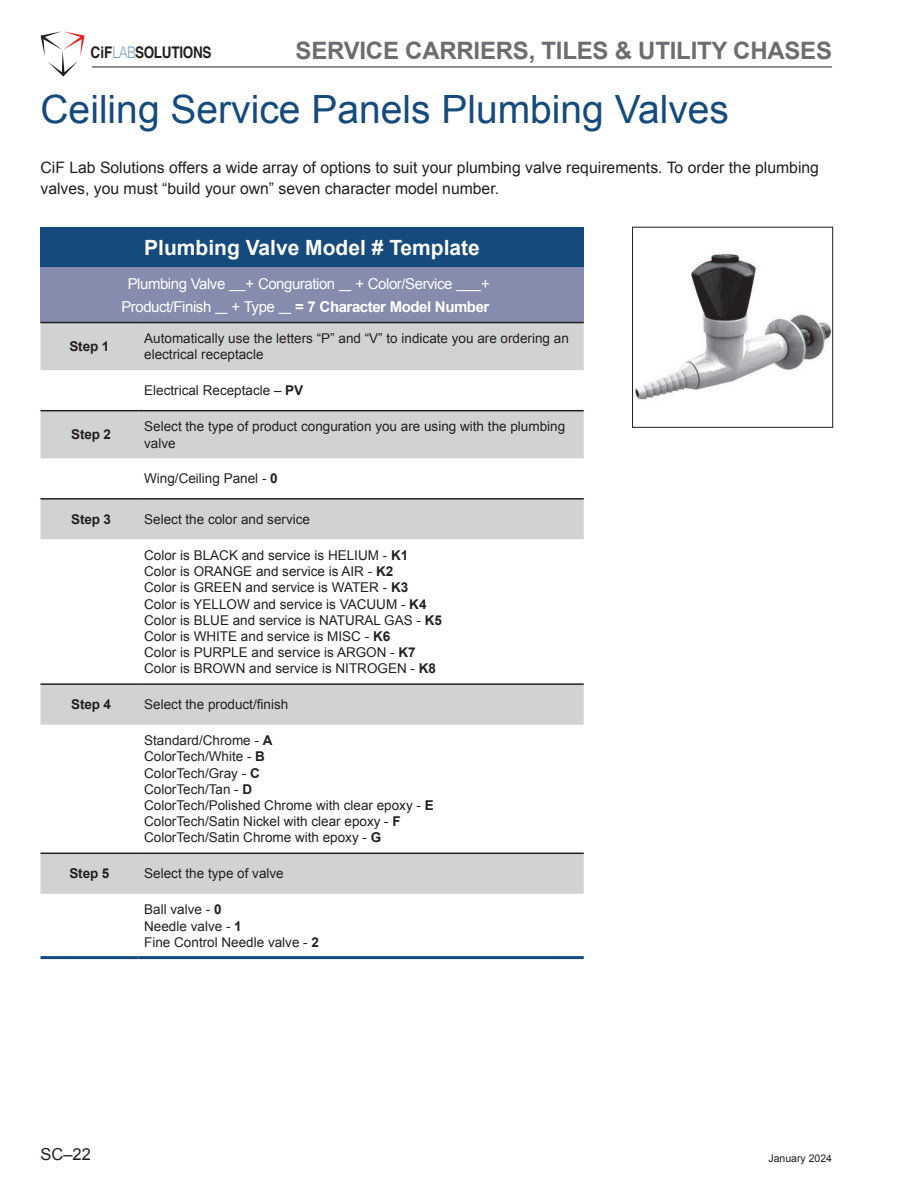
<style>
.page{position:relative;width:918px;height:1188px;background:#fff}
.page>*{position:absolute;margin:0;border:0;box-sizing:border-box;transform-origin:0 0}
.Product_title{font:39px "Arial";color:#144a7c}
.t1{font:700 24px "Arial";letter-spacing:-.01em;color:#6c6d70}
.Center_Align{font:700 21px "Arial";color:#fff}
.t2{font:16.5px "Arial";color:#231f20}
.t3{font:700 16.05px "Helvetica";letter-spacing:-.02em;color:#231f20;scale:.84 1}
.body_text{font:15.75px/21px "Arial";color:#231f20}
.desc_bullet{font:15px "Arial";letter-spacing:-.03em;color:#fff}
.desc_bullet-2{font:700 15px "Arial";letter-spacing:-.03em;color:#fff}
.t4{font:13.5px/16.2px "Arial";color:#231f20}
.t5{font:700 13.5px "Arial";letter-spacing:-.01em;color:#231f20}
.t6{font:10.5px "Arial";color:#231f20}
.s1{font-weight:300;color:#76a0c4}
.s2{font-weight:700}
</style>
<div class="page">
<hr style="left:92px;top:66px;width:740px;height:2px;background:#6c6d70">
<svg style="left:41px;top:31px;width:44px;height:46px"></svg>
<img style="left:634px;top:253px;width:197px;height:147px">
<div style="left:632px;top:227px;width:201px;height:201px;border:1px solid #231f20"></div>
<div style="left:40px;top:227px;width:544px;height:40px;background:#144a7c"></div>
<div style="left:40px;top:267px;width:544px;height:56px;background:#858cae"></div>
<svg style="left:40px;top:323px;width:544px;height:571px"></svg>
<hr style="left:40px;top:956px;width:98px;height:3px;background:#144a7c">
<hr style="left:138px;top:956px;width:446px;height:3px;background:#144a7c">
<hr style="left:40px;top:410px;width:98px;height:1px;background:#231f20">
<hr style="left:138px;top:410px;width:446px;height:1px;background:#231f20">
<hr style="left:40px;top:498px;width:98px;height:2px;background:#231f20">
<hr style="left:138px;top:498px;width:446px;height:2px;background:#231f20">
<hr style="left:40px;top:683px;width:98px;height:2px;background:#231f20">
<hr style="left:138px;top:683px;width:446px;height:2px;background:#231f20">
<hr style="left:40px;top:853px;width:98px;height:1px;background:#231f20">
<hr style="left:138px;top:853px;width:446px;height:1px;background:#231f20">
<hr style="left:40px;top:322px;width:98px;height:1px;background:#231f20">
<hr style="left:138px;top:322px;width:446px;height:1px;background:#231f20">
<svg style="left:229px;top:290px;width:17px;height:1px"></svg>
<svg style="left:339px;top:290px;width:12px;height:1px"></svg>
<svg style="left:456px;top:290px;width:25px;height:1px"></svg>
<svg style="left:215px;top:313px;width:12px;height:1px"></svg>
<svg style="left:279px;top:313px;width:12px;height:1px"></svg>
<p class="t3" style="left:91px;top:43px;width:145px">CiF<span class="s1">LAB</span>SOLUTIONS</p>
<h2 class="t1" style="left:296px;top:35px;width:538px">SERVICE CARRIERS, TILES &amp; UTILITY CHASES</h2>
<p class="Product_title" style="left:40px;top:84px;width:690px">Ceiling Service Panels Plumbing Valves</p>
<p class="body_text" style="left:40px;top:158px;width:780px">CiF Lab Solutions offers a wide array of options to suit your plumbing valve requirements. To order the plumbing valves, you must “build your own” seven character model number.</p>
<p class="Center_Align" style="left:144px;top:233px;width:337px">Plumbing Valve Model # Template</p>
<p class="desc_bullet" style="left:128px;top:274px;width:99px">Plumbing Valve</p>
<p class="desc_bullet" style="left:246px;top:274px;width:91px">+ Conguration</p>
<p class="desc_bullet" style="left:355px;top:274px;width:99px">+ Color/Service</p>
<p class="desc_bullet" style="left:481px;top:274px;width:10px">+</p>
<p class="desc_bullet" style="left:121px;top:297px;width:92px">Product/Finish</p>
<p class="desc_bullet" style="left:232px;top:297px;width:45px">+ Type</p>
<p class="desc_bullet-2" style="left:295px;top:297px;width:196px">= 7 Character Model Number</p>
<p class="t5" style="left:69px;top:338px;width:41px">Step 1</p>
<p class="t4" style="left:144px;top:330px;width:426px">Automatically use the letters “P” and “V” to indicate you are ordering an electrical receptacle</p>
<p class="t4" style="left:144px;top:383px;width:161px">Electrical Receptacle – <span class="s2">PV</span></p>
<p class="t5" style="left:71px;top:426px;width:41px">Step 2</p>
<p class="t4" style="left:144px;top:419px;width:422px">Select the type of product conguration you are using with the plumbing valve</p>
<p class="t4" style="left:144px;top:471px;width:135px">Wing/Ceiling Panel - <span class="s2">0</span></p>
<p class="t5" style="left:71px;top:510px;width:41px">Step 3</p>
<p class="t4" style="left:144px;top:511px;width:167px">Select the color and service</p>
<p class="t4" style="left:144px;top:547px;width:266px">Color is BLACK and service is HELIUM - <span class="s2">K1</span></p>
<p class="t4" style="left:144px;top:563px;width:251px">Color is ORANGE and service is AIR - <span class="s2">K2</span></p>
<p class="t4" style="left:144px;top:580px;width:266px">Color is GREEN and service is WATER - <span class="s2">K3</span></p>
<p class="t4" style="left:144px;top:596px;width:284px">Color is YELLOW and service is VACUUM - <span class="s2">K4</span></p>
<p class="t4" style="left:144px;top:612px;width:299px">Color is BLUE and service is NATURAL GAS - <span class="s2">K5</span></p>
<p class="t4" style="left:144px;top:628px;width:248px">Color is WHITE and service is MISC - <span class="s2">K6</span></p>
<p class="t4" style="left:144px;top:644px;width:273px">Color is PURPLE and service is ARGON - <span class="s2">K7</span></p>
<p class="t4" style="left:144px;top:661px;width:293px">Color is BROWN and service is NITROGEN - <span class="s2">K8</span></p>
<p class="t5" style="left:71px;top:696px;width:41px">Step 4</p>
<p class="t4" style="left:144px;top:697px;width:146px">Select the product/finish</p>
<p class="t4" style="left:144px;top:733px;width:130px">Standard/Chrome - <span class="s2">A</span></p>
<p class="t4" style="left:144px;top:749px;width:122px">ColorTech/White - <span class="s2">B</span></p>
<p class="t4" style="left:144px;top:765px;width:117px">ColorTech/Gray - <span class="s2">C</span></p>
<p class="t4" style="left:144px;top:781px;width:110px">ColorTech/Tan - <span class="s2">D</span></p>
<p class="t4" style="left:144px;top:797px;width:291px">ColorTech/Polished Chrome with clear epoxy - <span class="s2">E</span></p>
<p class="t4" style="left:144px;top:814px;width:258px">ColorTech/Satin Nickel with clear epoxy - <span class="s2">F</span></p>
<p class="t4" style="left:144px;top:830px;width:239px">ColorTech/Satin Chrome with epoxy - <span class="s2">G</span></p>
<p class="t5" style="left:69px;top:865px;width:41px">Step 5</p>
<p class="t4" style="left:144px;top:866px;width:141px">Select the type of valve</p>
<p class="t4" style="left:144px;top:902px;width:79px">Ball valve - <span class="s2">0</span></p>
<p class="t4" style="left:144px;top:918px;width:99px">Needle valve - <span class="s2">1</span></p>
<p class="t4" style="left:144px;top:934px;width:176px">Fine Control Needle valve - <span class="s2">2</span></p>
<p class="t2" style="left:40px;top:1143px;width:52px">SC–22</p>
<p class="t6" style="left:768px;top:1151px;width:65px">January 2024</p>
</div>
